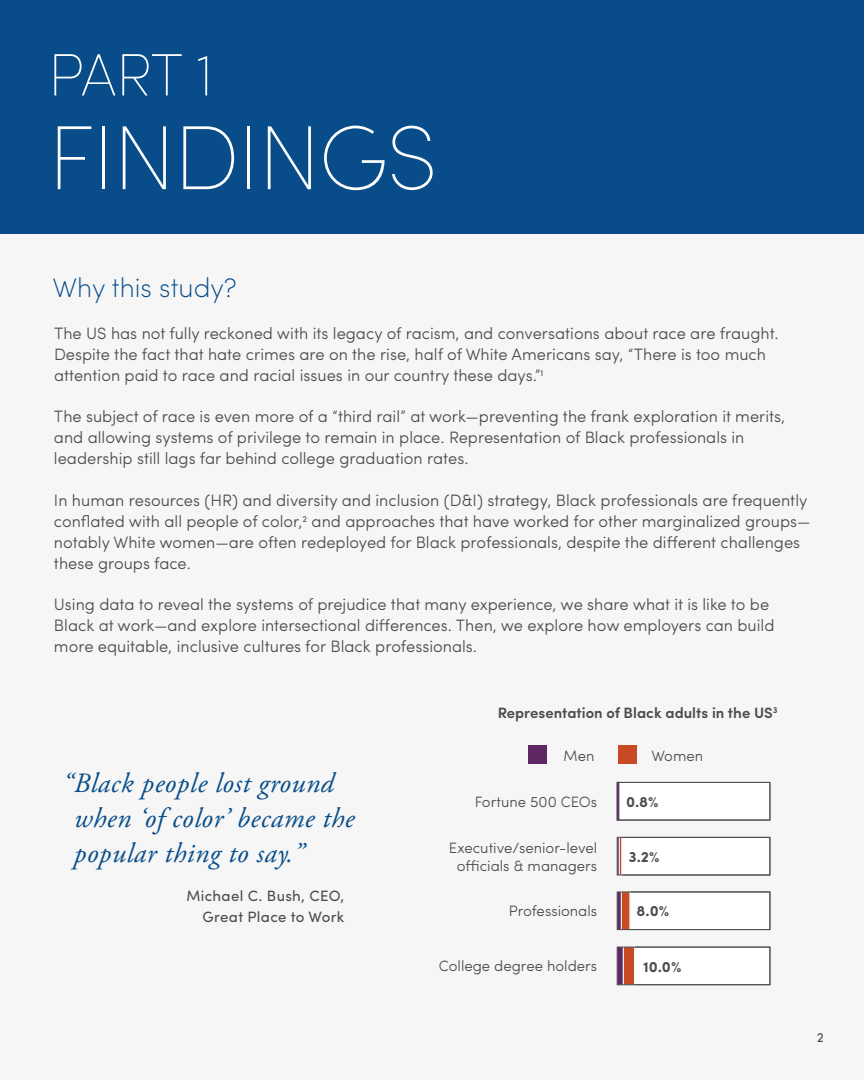
<style>
.page{position:relative;width:864px;height:1080px;background:#f6f6f6}
.page>*{position:absolute;margin:0;border:0;box-sizing:border-box;transform-origin:0 0}
.t1{font:200 91.2px "Sofia Pro";letter-spacing:-.02em;color:#fff}
.t2{font:200 60px "Sofia Pro";color:#fff}
.t3{font:italic 28.05px/35.1px "Adobe Garamond Pro";letter-spacing:.02em;color:#084d8a}
.t4{font:200 27px "Sofia Pro";color:#084d8a}
.t5{font:300 16.5px/21px "Sofia Pro";color:#4d4d4f}
.t6{font:300 15px/18px "Sofia Pro";color:#4d4d4f;text-align:center}
.t7{font:600 15px "Sofia Pro";color:#4b4c4e}
.t8{font:15px/21px "Sofia Pro";letter-spacing:.02em;color:#4d4d4f;text-align:right}
.t9{font:700 15px "Sofia Pro";color:#4d4d4f}
.t10{font:13.5px "Sofia Pro";color:#4d4d4f}
</style>
<div class="page">
<div style="left:0;top:0;width:864px;height:234px;background:#084d8a"></div>
<div style="left:528px;top:745px;width:19px;height:19px;background:#5e2864"></div>
<div style="left:618px;top:745px;width:19px;height:19px;background:#c74a25"></div>
<svg style="left:616px;top:782px;width:155px;height:204px"></svg>
<h2 class="t2" style="left:48px;top:35px;width:167px">PART 1</h2>
<h1 class="t1" style="left:48px;top:97px;width:391px">FINDINGS</h1>
<h3 class="t4" style="left:52px;top:269px;width:186px">Why this study?</h3>
<p class="t5" style="left:54px;top:322px;width:726px">The US has not fully reckoned with its legacy of racism, and conversations about race are fraught.<br>Despite the fact that hate crimes are on the rise, half of White Americans say, “There is too much attention paid to race and racial issues in our country these days.”<sup>1</sup></p>
<p class="t5" style="left:54px;top:405px;width:733px">The subject of race is even more of a “third rail” at work—preventing the frank exploration it merits, and allowing systems of privilege to remain in place. Representation of Black professionals in leadership still lags far behind college graduation rates.</p>
<p class="t5" style="left:54px;top:488px;width:758px">In human resources (HR) and diversity and inclusion (D&amp;I) strategy, Black professionals are frequently conflated with all people of color,<sup>2</sup> and approaches that have worked for other marginalized groups— notably White women—are often redeployed for Black professionals, despite the different challenges these groups face.</p>
<p class="t5" style="left:54px;top:592px;width:722px">Using data to reveal the systems of prejudice that many experience, we share what it is like to be<br>Black at work—and explore intersectional differences. Then, we explore how employers can build more equitable, inclusive cultures for Black professionals.</p>
<h3 class="t3" style="left:74px;top:766px;width:282px;text-indent:-11px">“Black people lost ground when ‘of color’ became the popular thing to say.”</h3>
<p class="t8" style="left:186px;top:884px;width:160px">Michael C. Bush, CEO,<br>Great Place to Work</p>
<p class="t7" style="left:498px;top:701px;width:281px">Representation of Black adults in the US<sup>3</sup></p>
<p class="t6" style="left:564px;top:745px;width:32px">Men</p>
<p class="t6" style="left:651px;top:745px;width:53px">Women</p>
<p class="t6" style="left:475px;top:792px;width:124px">Fortune 500 CEOs</p>
<p class="t9" style="left:626px;top:790px;width:34px">0.8%</p>
<p class="t6" style="left:449px;top:838px;width:150px">Executive/senior-level officials &amp; managers</p>
<p class="t9" style="left:629px;top:845px;width:33px">3.2%</p>
<p class="t6" style="left:509px;top:901px;width:90px">Professionals</p>
<p class="t9" style="left:637px;top:900px;width:34px">8.0%</p>
<p class="t6" style="left:439px;top:956px;width:160px">College degree holders</p>
<p class="t9" style="left:643px;top:955px;width:40px">10.0%</p>
<p class="t10" style="left:817px;top:1027px;width:9px">2</p>
</div>
